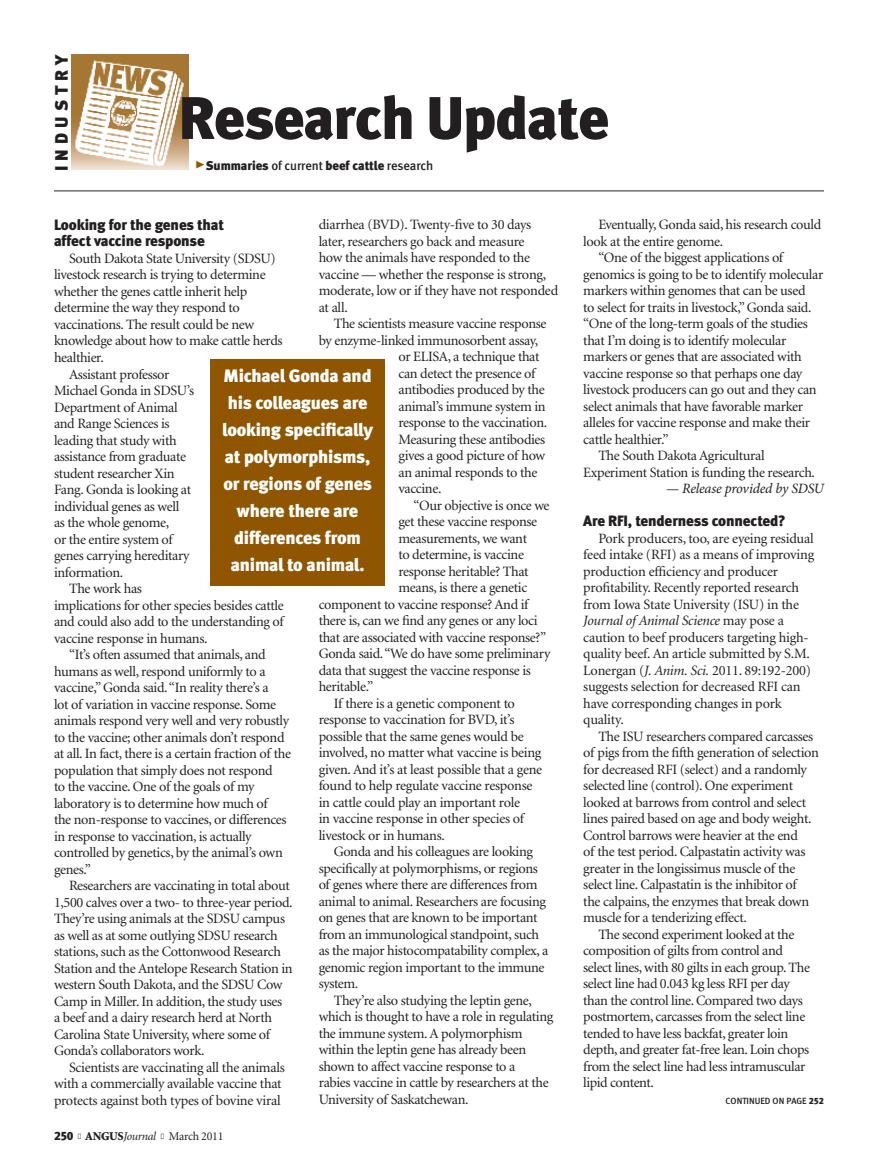
<style>
.page{position:relative;width:878px;height:1168px;background:#fff}
.page>*{position:absolute;margin:0;border:0;box-sizing:border-box;transform-origin:0 0}
.t1{font:60px "Meta Black LF";letter-spacing:-.02em;color:#231f20}
.pull_quote{font:18px/27px "Meta Black LF";letter-spacing:-.01em;color:#fff;text-align:center}
.t2{font:18px "Meta Black LF";letter-spacing:.28em;color:#231f20}
.subhead{font:15px/16.5px "Meta Black LF";letter-spacing:-.01em;color:#231f20}
.body_text{font:14.25px/16.5px "Minion";letter-spacing:-.025em;color:#231f20}
.byline{font:italic 14.25px "Minion Pro";letter-spacing:-.015em;color:#231f20}
.t3{font:900 12.75px "Meta";letter-spacing:-.01em;color:#231f20}
.t4{font:12px "Minion";letter-spacing:-.025em;color:#231f20}
.t5{font:9px "Meta Medium LF";color:#231f20}
.s1{font-family:"Meta Black Caps Expert";font-weight:400;font-size:21px;color:#905500}
.s2{font-family:"Meta Medium LF";font-weight:400}
.s3{font-family:"Meta Black LF"}
.s4{font-weight:900}
.s5{font-style:italic}
</style>
<div class="page">
<img style="left:71px;top:55px;width:117px;height:115px">
<hr style="left:54px;top:191px;width:770px;height:1px;background:#231f20">
<div style="left:210px;top:359px;width:175px;height:227px;background:#905500"></div>
<p class="t2" style="left:51px;top:171px;width:119px;rotate:-90deg">INDUSTRY</p>
<p class="t1" style="left:178px;top:82px;width:432px">Research Update</p>
<p class="t3" style="left:194px;top:158px;width:240px"><span class="s1">@</span>Summaries <span class="s2">of current</span> beef cattle <span class="s2">research</span></p>
<p class="subhead" style="left:54px;top:216px;width:171px">Looking for the genes that affect vaccine response</p>
<p class="body_text" style="left:54px;top:251px;width:230px;text-indent:15px">South Dakota State University (SDSU) livestock research is trying to determine whether the genes cattle inherit help determine the way they respond to vaccinations. The result could be new knowledge about how to make cattle herds healthier.</p>
<p class="body_text" style="left:54px;top:366px;width:142px;text-indent:15px">Assistant professor<br>Michael Gonda in SDSU’s<br>Department of Animal and Range Sciences is leading that study with assistance from graduate student researcher Xin<br>Fang. Gonda is looking at individual genes as well<br>as the whole genome,<br>or the entire system of genes carrying hereditary information.</p>
<p class="body_text" style="left:54px;top:581px;width:231px;text-indent:15px">The work has<br>implications for other species besides cattle and could also add to the understanding of vaccine response in humans.</p>
<p class="body_text" style="left:54px;top:647px;width:238px;text-indent:15px">“It’s often assumed that animals, and humans as well, respond uniformly to a vaccine,” Gonda said. “In reality there’s a<br>lot of variation in vaccine response. Some animals respond very well and very robustly to the vaccine; other animals don’t respond at all. In fact, there is a certain fraction of the population that simply does not respond<br>to the vaccine. One of the goals of my laboratory is to determine how much of<br>the non-response to vaccines, or differences in response to vaccination, is actually controlled by genetics, by the animal’s own genes.”</p>
<p class="body_text" style="left:54px;top:878px;width:240px;text-indent:15px">Researchers are vaccinating in total about 1,500 calves over a two- to three-year period.<br>They’re using animals at the SDSU campus as well as at some outlying SDSU research stations, such as the Cottonwood Research Station and the Antelope Research Station in western South Dakota, and the SDSU Cow Camp in Miller. In addition, the study uses<br>a beef and a dairy research herd at North Carolina State University, where some of Gonda’s collaborators work.</p>
<p class="body_text" style="left:54px;top:1059px;width:232px;text-indent:15px">Scientists are vaccinating all the animals with a commercially available vaccine that protects against both types of bovine viral</p>
<p class="body_text" style="left:318px;top:217px;width:241px">diarrhea (BVD). Twenty-five to 30 days later, researchers go back and measure<br>how the animals have responded to the vaccine — whether the response is strong, moderate, low or if they have not responded at all.</p>
<p class="body_text" style="left:333px;top:316px;width:214px">The scientists measure vaccine response</p>
<p class="body_text" style="left:318px;top:332px;width:221px">by enzyme-linked immunosorbent assay,</p>
<p class="body_text" style="left:398px;top:349px;width:143px">or ELISA, a technique that</p>
<p class="body_text" style="left:398px;top:365px;width:138px">can detect the presence of</p>
<p class="body_text" style="left:398px;top:382px;width:148px">antibodies produced by the</p>
<p class="body_text" style="left:398px;top:398px;width:149px">animal’s immune system in</p>
<p class="body_text" style="left:398px;top:415px;width:150px">response to the vaccination.</p>
<p class="body_text" style="left:398px;top:431px;width:148px">Measuring these antibodies</p>
<p class="body_text" style="left:398px;top:448px;width:148px">gives a good picture of how</p>
<p class="body_text" style="left:398px;top:464px;width:140px">an animal responds to the</p>
<p class="body_text" style="left:398px;top:481px;width:44px">vaccine.</p>
<p class="body_text" style="left:413px;top:497px;width:138px">“Our objective is once we</p>
<p class="body_text" style="left:398px;top:514px;width:140px">get these vaccine response</p>
<p class="body_text" style="left:398px;top:530px;width:130px">measurements, we want</p>
<p class="body_text" style="left:398px;top:547px;width:127px">to determine, is vaccine</p>
<p class="body_text" style="left:398px;top:563px;width:132px">response heritable? That</p>
<p class="body_text" style="left:398px;top:580px;width:130px">means, is there a genetic</p>
<p class="body_text" style="left:318px;top:596px;width:211px">component to vaccine response? And if</p>
<p class="body_text" style="left:318px;top:613px;width:220px">there is, can we find any genes or any loci</p>
<p class="body_text" style="left:318px;top:629px;width:229px">that are associated with vaccine response?”</p>
<p class="body_text" style="left:318px;top:646px;width:233px">Gonda said. “We do have some preliminary</p>
<p class="body_text" style="left:318px;top:662px;width:214px">data that suggest the vaccine response is</p>
<p class="body_text" style="left:318px;top:679px;width:56px">heritable.”</p>
<p class="body_text" style="left:318px;top:695px;width:225px;text-indent:15px">If there is a genetic component to response to vaccination for BVD, it’s possible that the same genes would be involved, no matter what vaccine is being given. And it’s at least possible that a gene found to help regulate vaccine response in cattle could play an important role<br>in vaccine response in other species of livestock or in humans.</p>
<p class="body_text" style="left:318px;top:844px;width:231px;text-indent:15px">Gonda and his colleagues are looking specifically at polymorphisms, or regions of genes where there are differences from animal to animal. Researchers are focusing on genes that are known to be important from an immunological standpoint, such as the major histocompatability complex, a genomic region important to the immune system.</p>
<p class="body_text" style="left:318px;top:992px;width:236px;text-indent:15px">They’re also studying the leptin gene, which is thought to have a role in regulating the immune system. A polymorphism within the leptin gene has already been shown to affect vaccine response to a<br>rabies vaccine in cattle by researchers at the University of Saskatchewan.</p>
<p class="pull_quote" style="left:222px;top:362px;width:153px">Michael Gonda and his colleagues are looking specifically at polymorphisms, or regions of genes where there are differences from animal to animal.</p>
<p class="t4" style="left:54px;top:1130px;width:171px"><span class="s3">250</span> ■ <span class="s4">ANGUS</span><span class="s5">Journal</span> ■ March 2011</p>
<p class="body_text" style="left:583px;top:217px;width:239px;text-indent:15px">Eventually, Gonda said, his research could look at the entire genome.</p>
<p class="body_text" style="left:583px;top:250px;width:241px;text-indent:15px">“One of the biggest applications of genomics is going to be to identify molecular markers within genomes that can be used<br>to select for traits in livestock,” Gonda said. “One of the long-term goals of the studies that I’m doing is to identify molecular markers or genes that are associated with vaccine response so that perhaps one day livestock producers can go out and they can select animals that have favorable marker alleles for vaccine response and make their cattle healthier.”  </p>
<p class="body_text" style="left:583px;top:448px;width:233px;text-indent:15px">The South Dakota Agricultural<br>Experiment Station is funding the research.</p>
<p class="byline" style="left:666px;top:479px;width:159px">— Release provided by SDSU</p>
<p class="subhead" style="left:583px;top:513px;width:204px">Are RFI, tenderness connected?</p>
<p class="body_text" style="left:583px;top:530px;width:232px;text-indent:15px">Pork producers, too, are eyeing residual feed intake (RFI) as a means of improving production efficiency and producer profitability. Recently reported research from Iowa State University (ISU) in the <span class="s5">Journal of Animal Science</span> may pose a caution to beef producers targeting high&shy;quality beef. An article submitted by S.M.<br>Lonergan (<span class="s5">J. Anim. Sci.</span> 2011. 89:192-200) suggests selection for decreased RFI can have corresponding changes in pork quality.</p>
<p class="body_text" style="left:583px;top:728px;width:237px;text-indent:15px">The ISU researchers compared carcasses of pigs from the fifth generation of selection for decreased RFI (select) and a randomly selected line (control). One experiment looked at barrows from control and select lines paired based on age and body weight.<br>Control barrows were heavier at the end<br>of the test period. Calpastatin activity was greater in the longissimus muscle of the select line. Calpastatin is the inhibitor of<br>the calpains, the enzymes that break down muscle for a tenderizing effect.</p>
<p class="body_text" style="left:583px;top:926px;width:228px;text-indent:15px">The second experiment looked at the composition of gilts from control and select lines, with 80 gilts in each group. The select line had 0.043 kg less RFI per day than the control line. Compared two days postmortem, carcasses from the select line tended to have less backfat, greater loin depth, and greater fat-free lean. Loin chops from the select line had less intramuscular lipid content.</p>
<p class="t5" style="left:725px;top:1095px;width:100px">CONTINUED ON PAGE <span class="s3">252</span></p>
</div>
